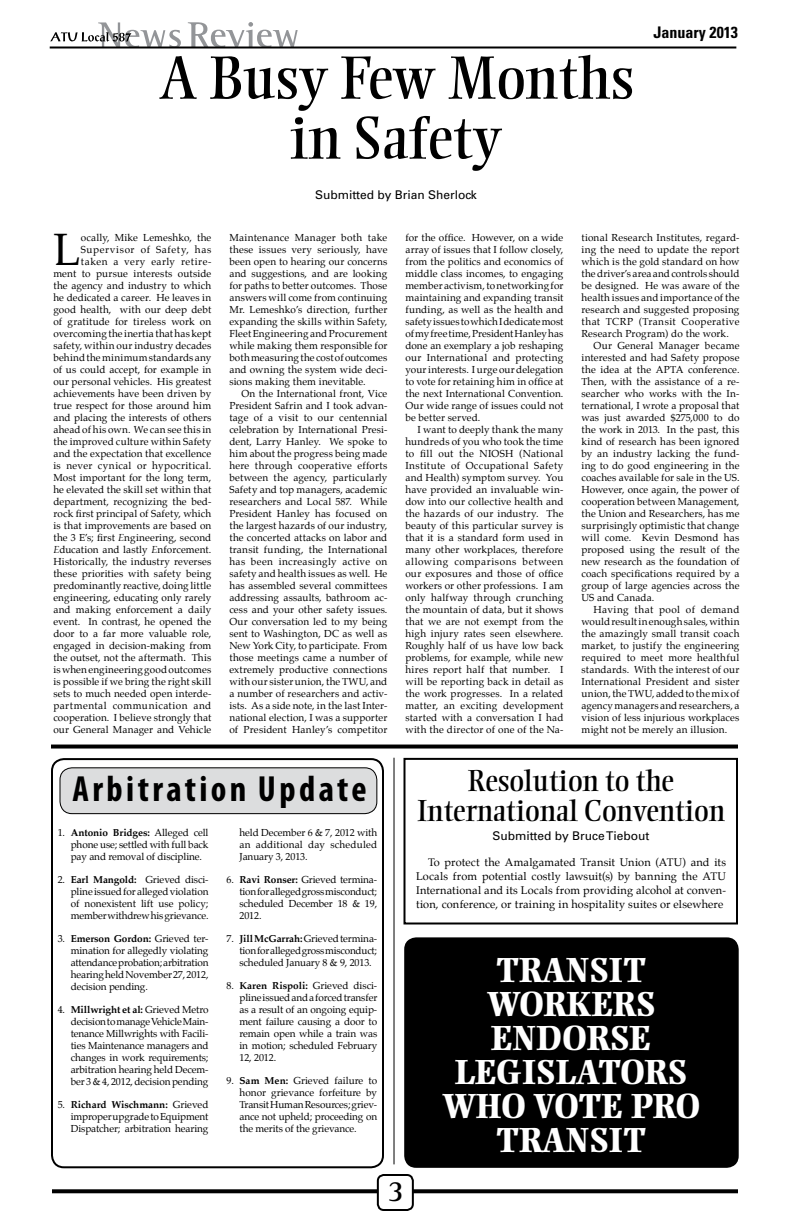
<style>
.page{position:relative;width:792px;height:1224px;background:#fff}
.page>*{position:absolute;margin:0;border:0;box-sizing:border-box;transform-origin:0 0}
.t1{font:60px/60px "Ellington";color:#000;text-align:center}
.t2{font:44.4px "Palatino";color:#000}
.t3{font:700 condensed 36.5px "Myriad Pro";letter-spacing:.095em;color:#000}
.t4{font:800 34px/34px "Ellington";color:#fff;text-align:center}
.t5{font:30px/30px "Ellington";letter-spacing:-.005em;color:#000;text-align:center}
.t6{font:700 30px "Rotis Semi Serif";color:#000}
.t7{font:700 condensed 16px "Univers";color:#000}
.t8{font:12px "Univers";color:#000}
.t9{font:11px/14px "Palatino";letter-spacing:.015em;color:#000;text-align:justify}
.t10{font:10px/12px "Palatino";letter-spacing:.01em;color:#000;text-align:justify}
.s1{font-style:italic}
.s2{font-weight:700}
</style>
<div class="page">
<svg style="left:188px;top:22px;width:110px;height:24px"></svg>
<svg style="left:50px;top:22px;width:131px;height:24px"></svg>
<svg style="left:52px;top:1189px;width:686px;height:4px;background:#121212"></svg>
<hr style="left:50px;top:46px;width:686px;height:2px;background:#000">
<div style="left:378px;top:1175px;width:35px;height:35px;background:#fff;border-radius:6px"></div>
<div style="left:377px;top:1174px;width:37px;height:37px;border:2px solid #000;border-radius:6px"></div>
<div style="left:51px;top:758px;width:333px;height:410px;border:2px solid #000;border-radius:12px"></div>
<div style="left:60px;top:768px;width:317px;height:46px;background:#dcddde;border-radius:12px"></div>
<div style="left:59px;top:767px;width:318px;height:47px;border:1px solid #000;border-radius:12px"></div>
<svg style="left:51px;top:745px;width:687px;height:4px;background:#1d1d1d"></svg>
<hr style="left:394px;top:758px;width:1px;height:406px;background:#000">
<div style="left:404px;top:937px;width:335px;height:231px;background:#000;border-radius:12px"></div>
<div style="left:404px;top:758px;width:334px;height:166px;border:2px solid #000"></div>
<h1 class="t1" style="left:158px;top:49px;width:477px">A Busy Few Months in Safety</h1>
<p class="t8" style="left:315px;top:187px;width:163px">Submitted by Brian Sherlock</p>
<h3 class="t7" style="left:654px;top:22px;width:86px">January 2013</h3>
<p class="t10" style="left:53px;top:232px;width:160px;text-align:right">ocally, Mike Lemeshko, the Supervisor of Safety, has taken a very early retire-<br>ment to pursue interests outside the agency and industry to which he dedicated a career. He leaves in good health, with our deep debt of gratitude for tireless work on overcoming the inertia that has kept safety, within our industry decades behind the minimum standards any of us could accept, for example in our personal vehicles. His greatest achievements have been driven by true respect for those around him and placing the interests of others ahead of his own. We can see this in the improved culture within Safety and the expectation that excellence is never cynical or hypocritical.<br>Most important for the long term, he elevated the skill set within that department, recognizing the bed&shy;rock first principal of Safety, which is that improvements are based on the 3 E’s; first <span class="s1">E</span>ngineering, second <span class="s1">E</span>ducation and lastly <span class="s1">E</span>nforcement.<br>Historically, the industry reverses these priorities with safety being predominantly reactive, doing little engineering, educating only rarely and making enforcement a daily event. In contrast, he opened the door to a far more valuable role, engaged in decision-making from the outset, not the aftermath. This is when engineering good outcomes is possible if we bring the right skill sets to much needed open interde&shy;partmental communication and cooperation. I believe strongly that our General Manager and Vehicle</p>
<p class="t10" style="left:229px;top:232px;width:160px">Maintenance Manager both take these issues very seriously, have been open to hearing our concerns and suggestions, and are looking for paths to better outcomes. Those answers will come from continuing Mr. Lemeshko’s direction, further expanding the skills within Safety, Fleet Engineering and Procurement while making them responsible for both measuring the cost of outcomes and owning the system wide deci&shy;sions making them inevitable.</p>
<h2 class="t2" style="left:53px;top:213px;width:29px">L</h2>
<p class="t10" style="left:229px;top:388px;width:160px;text-indent:12px">On the International front, Vice President Safrin and I took advan&shy;tage of a visit to our centennial celebration by International Presi&shy;dent, Larry Hanley. We spoke to him about the progress being made here through cooperative efforts between the agency, particularly Safety and top managers, academic researchers and Local 587. While President Hanley has focused on the largest hazards of our industry, the concerted attacks on labor and transit funding, the International has been increasingly active on safety and health issues as well. He has assembled several committees addressing assaults, bathroom ac&shy;cess and your other safety issues.<br>Our conversation led to my being sent to Washington, DC as well as New York City, to participate. From those meetings came a number of extremely productive connections with our sister union, the TWU, and a number of researchers and activ&shy;ists. As a side note, in the last Inter&shy;national election, I was a supporter of President Hanley’s competitor</p>
<h3 class="t3" style="left:72px;top:766px;width:296px">Arbitration Update</h3>
<p class="t10" style="left:71px;top:826px;width:139px;text-indent:-13px">1. <span class="s2">Antonio Bridges:</span> Alleged cell phone use; settled with full back pay and removal of discipline.</p>
<p class="t10" style="left:71px;top:873px;width:139px;text-indent:-13px">2. <span class="s2">Earl Mangold:</span> Grieved disci&shy;pline issued for alleged violation of nonexistent lift use policy; member withdrew his grievance.</p>
<p class="t10" style="left:71px;top:932px;width:139px;text-indent:-13px">3. <span class="s2">Emerson Gordon:</span> Grieved ter&shy;mination for allegedly violating attendance probation; arbitration hearing held November 27, 2012, decision pending.</p>
<p class="t10" style="left:71px;top:1003px;width:139px;text-indent:-13px">4. <span class="s2">Millwright et al:</span> Grieved Metro decision to manage Vehicle Main&shy;tenance Millwrights with Facili&shy;ties Maintenance managers and changes in work requirements; arbitration hearing held Decem&shy;ber 3 &amp; 4, 2012, decision pending</p>
<p class="t10" style="left:71px;top:1098px;width:139px;text-indent:-13px">5. <span class="s2">Richard Wischmann:</span> Grieved improper upgrade to Equipment Dispatcher; arbitration hearing</p>
<p class="t10" style="left:240px;top:826px;width:139px">held December 6 &amp; 7, 2012 with an additional day scheduled January 3, 2013.</p>
<p class="t10" style="left:240px;top:873px;width:139px;text-indent:-13px">6. <span class="s2">Ravi Ronser:</span> Grieved termina&shy;tion for alleged gross misconduct; scheduled December 18 &amp; 19, 2012.</p>
<p class="t10" style="left:240px;top:932px;width:139px;text-indent:-13px">7. <span class="s2">Jill McGarrah:</span> Grieved termina&shy;tion for alleged gross misconduct; scheduled January 8 &amp; 9, 2013.</p>
<p class="t10" style="left:240px;top:979px;width:139px;text-indent:-13px">8. <span class="s2">Karen Rispoli:</span> Grieved disci&shy;pline issued and a forced transfer as a result of an ongoing equip&shy;ment failure causing a door to remain open while a train was in motion; scheduled February 12, 2012.</p>
<p class="t10" style="left:240px;top:1074px;width:139px;text-indent:-13px">9. <span class="s2">Sam Men:</span> Grieved failure to honor grievance forfeiture by Transit Human Resources; griev&shy;ance not upheld; proceeding on the merits of the grievance.</p>
<p class="t10" style="left:405px;top:232px;width:160px">for the office. However, on a wide array of issues that I follow closely, from the politics and economics of middle class incomes, to engaging member activism, to networking for maintaining and expanding transit funding, as well as the health and safety issues to which I dedicate most of my free time, President Hanley has done an exemplary a job reshaping our International and protecting your interests. I urge our delegation to vote for retaining him in office at the next International Convention.<br>Our wide range of issues could not be better served.</p>
<p class="t10" style="left:405px;top:424px;width:160px;text-indent:12px">I want to deeply thank the many hundreds of you who took the time to fill out the NIOSH (National Institute of Occupational Safety and Health) symptom survey. You have provided an invaluable win&shy;dow into our collective health and the hazards of our industry. The beauty of this particular survey is that it is a standard form used in many other workplaces, therefore allowing comparisons between our exposures and those of office workers or other professions. I am only halfway through crunching the mountain of data, but it shows that we are not exempt from the high injury rates seen elsewhere.<br>Roughly half of us have low back problems, for example, while new hires report half that number. I will be reporting back in detail as the work progresses. In a related matter, an exciting development started with a conversation I had with the director of one of the Na-</p>
<p class="t10" style="left:581px;top:232px;width:160px">tional Research Institutes, regard&shy;ing the need to update the report which is the gold standard on how the driver’s area and controls should be designed. He was aware of the health issues and importance of the research and suggested proposing that TCRP (Transit Cooperative Research Program) do the work.</p>
<p class="t10" style="left:581px;top:340px;width:160px;text-indent:12px">Our General Manager became interested and had Safety propose the idea at the APTA conference.<br>Then, with the assistance of a re&shy;searcher who works with the In&shy;ternational, I wrote a proposal that was just awarded $275,000 to do the work in 2013. In the past, this kind of research has been ignored by an industry lacking the fund&shy;ing to do good engineering in the coaches available for sale in the US.<br>However, once again, the power of cooperation between Management, the Union and Researchers, has me surprisingly optimistic that change will come. Kevin Desmond has proposed using the result of the new research as the foundation of coach specifications required by a group of large agencies across the US and Canada.</p>
<p class="t10" style="left:581px;top:604px;width:160px;text-indent:12px">Having that pool of demand would result in enough sales, within the amazingly small transit coach market, to justify the engineering required to meet more healthful standards. With the interest of our International President and sister union, the TWU, added to the mix of agency managers and researchers, a vision of less injurious workplaces might not be merely an illusion.</p>
<h3 class="t5" style="left:417px;top:766px;width:309px">Resolution to the<br>International Convention</h3>
<p class="t8" style="left:492px;top:828px;width:159px">Submitted by Bruce Tiebout</p>
<p class="t9" style="left:416px;top:855px;width:311px;text-indent:12px">To protect the Amalgamated Transit Union (ATU) and its Locals from potential costly lawsuit(s) by banning the ATU International and its Locals from providing alcohol at conven&shy;tion, conference, or training in hospitality suites or elsewhere</p>
<h3 class="t4" style="left:441px;top:953px;width:260px">TRANSIT<br>WORKERS<br>ENDORSE<br>LEGISLATORS<br>WHO VOTE PRO<br>TRANSIT</h3>
<h3 class="t6" style="left:388px;top:1173px;width:18px">3</h3>
</div>
